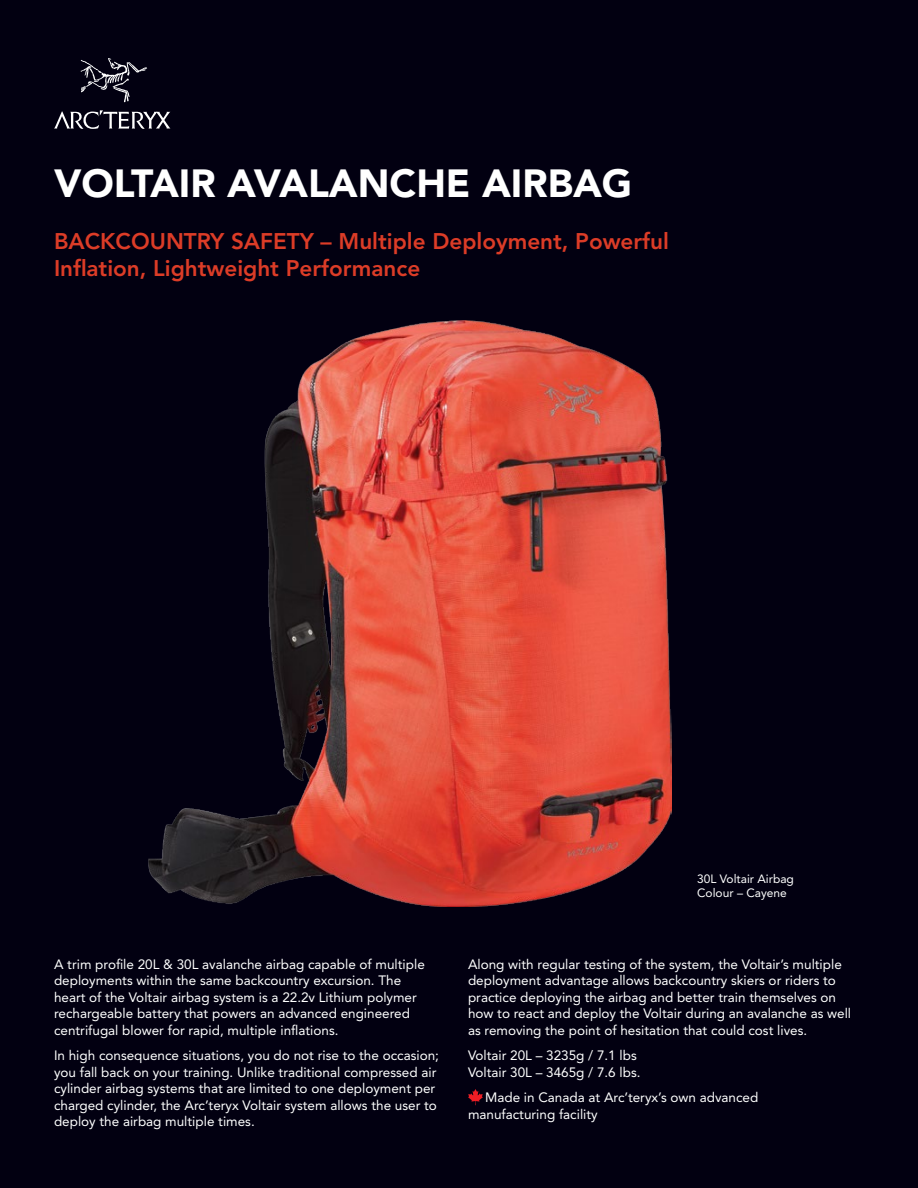
<style>
.page{position:relative;width:918px;height:1188px;background:#020011}
.page>*{position:absolute;margin:0;border:0;box-sizing:border-box;transform-origin:0 0}
.t1{font:900 39px "Avenir LT Pro";color:#fff}
.t2{font:800 22.5px/27px "Avenir LT Pro";color:#dc3c27}
.t3{font:13.5px/16.5px "Avenir LT Pro";color:#fff}
.t4{font:12px/14.4px "Avenir LT Pro";color:#fff}
</style>
<div class="page">
<svg style="left:81px;top:58px;width:66px;height:44px"></svg>
<svg style="left:54px;top:110px;width:117px;height:19px"></svg>
<svg style="left:468px;top:1089px;width:15px;height:16px"></svg>
<img style="left:149px;top:321px;width:523px;height:586px">
<h1 class="t1" style="left:54px;top:160px;width:580px">VOLTAIR AVALANCHE AIRBAG</h1>
<h2 class="t2" style="left:54px;top:228px;width:617px">BACKCOUNTRY SAFETY – Multiple Deployment, Powerful<br>Inflation, Lightweight Performance</h2>
<p class="t4" style="left:697px;top:871px;width:98px">30L Voltair Airbag<br>Colour – Cayene</p>
<p class="t3" style="left:54px;top:956px;width:372px">A trim profile 20L &amp; 30L avalanche airbag capable of multiple deployments within the same backcountry excursion. The heart of the Voltair airbag system is a 22.2v Lithium polymer rechargeable battery that powers an advanced engineered centrifugal blower for rapid, multiple inflations.</p>
<p class="t3" style="left:54px;top:1047px;width:387px">In high consequence situations, you do not rise to the occasion; you fall back on your training. Unlike traditional compressed air cylinder airbag systems that are limited to one deployment per charged cylinder, the Arc’teryx Voltair system allows the user to deploy the airbag multiple times.</p>
<p class="t3" style="left:468px;top:956px;width:385px">Along with regular testing of the system, the Voltair’s multiple deployment advantage allows backcountry skiers or riders to practice deploying the airbag and better train themselves on how to react and deploy the Voltair during an avalanche as well as removing the point of hesitation that could cost lives.</p>
<p class="t3" style="left:468px;top:1047px;width:174px">Voltair 20L – 3235g / 7.1 lbs<br>Voltair 30L – 3465g / 7.6 lbs.</p>
<p class="t3" style="left:468px;top:1089px;width:292px;text-indent:17px">Made in Canada at Arc’teryx’s own advanced manufacturing facility</p>
</div>
